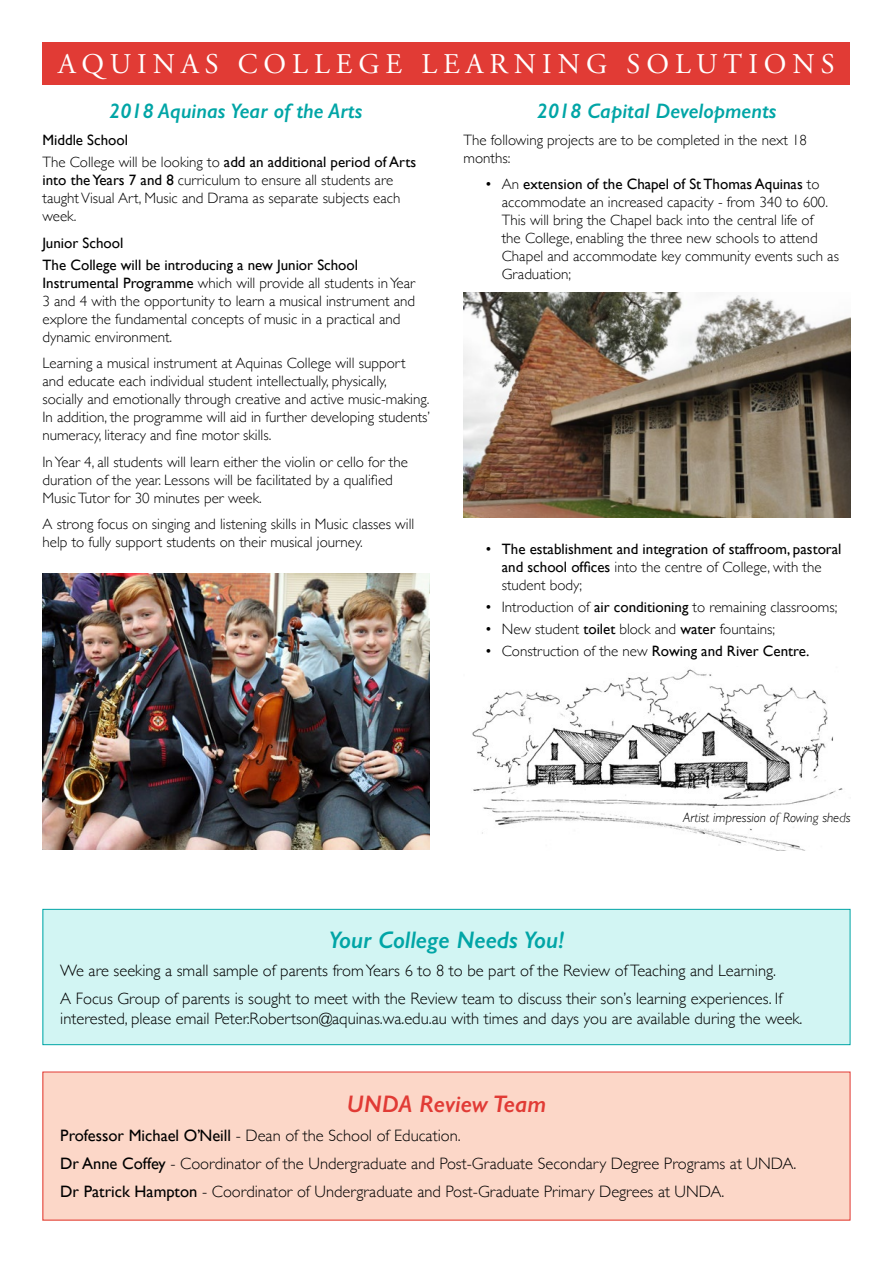
<style>
.page{position:relative;width:893px;height:1263px;background:#fff}
.page>*{position:absolute;margin:0;border:0;box-sizing:border-box;transform-origin:0 0}
.t1{font:28.5px "Adobe Garamond Pro";letter-spacing:.21em;color:#fff}
.t2{font:italic 600 24px "Gill Sans";color:#01a5a6}
.t3{font:italic 600 24px "Gill Sans";color:#e13b35}
.t4{font:italic 600 21px "Gill Sans";color:#01a5a6}
.t5{font:300 16.5px/28.3px "Gill Sans";color:#000}
.t6{font:300 15px/18px "Gill Sans";color:#000}
.t7{font:15px/22.2px "Gill Sans";color:#000}
.t8{font:italic 300 13.5px "Gill Sans";color:#000}
.s1{font-weight:300}
.s2{font-weight:400}
</style>
<div class="page">
<div style="left:43px;top:909px;width:807px;height:136px;background:#d2f5f3"></div>
<div style="left:43px;top:909px;width:807px;height:136px;border:1px solid #01a5a6"></div>
<div style="left:43px;top:1072px;width:807px;height:148px;background:#fcd7c8"></div>
<div style="left:43px;top:43px;width:807px;height:42px;background:#e13b35"></div>
<img style="left:463px;top:292px;width:387px;height:226px">
<img style="left:472px;top:669px;width:371px;height:181px">
<img style="left:43px;top:573px;width:386px;height:276px">
<h1 class="t1" style="left:58px;top:47px;width:778px">AQUINAS COLLEGE LEARNING SOLUTIONS</h1>
<h3 class="t4" style="left:109px;top:99px;width:255px">2018 Aquinas Year of the Arts</h3>
<p class="t7" style="left:43px;top:129px;width:375px">Middle School<br><span class="s1">The College will be looking to</span> add an additional period of Arts</p>
<p class="t6" style="left:43px;top:170px;width:359px"><span class="s2">into the Years 7 and 8</span> curriculum to ensure all students are taught Visual Art, Music and Drama as separate subjects each week.</p>
<p class="t7" style="left:43px;top:231px;width:317px">Junior School<br>The College will be introducing a new Junior School</p>
<p class="t6" style="left:43px;top:273px;width:374px"><span class="s2">Instrumental Programme</span> which will provide all students in Year 3 and 4 with the opportunity to learn a musical instrument and explore the fundamental concepts of music in a practical and dynamic environment.</p>
<p class="t6" style="left:43px;top:354px;width:389px">Learning a musical instrument at Aquinas College will support and educate each individual student intellectually, physically, socially and emotionally through creative and active music-making.<br>In addition, the programme will aid in further developing students’ numeracy, literacy and fine motor skills.</p>
<p class="t6" style="left:43px;top:452px;width:367px">In Year 4, all students will learn either the violin or cello for the duration of the year. Lessons will be facilitated by a qualified<br>Music Tutor for 30 minutes per week.</p>
<p class="t6" style="left:43px;top:515px;width:373px">A strong focus on singing and listening skills in Music classes will help to fully support students on their musical journey.</p>
<h3 class="t4" style="left:537px;top:99px;width:241px">2018 Capital Developments</h3>
<p class="t6" style="left:463px;top:130px;width:345px">The following projects are to be completed in the next 18 months:</p>
<p class="t6" style="left:502px;top:175px;width:339px;text-indent:-17px">• An <span class="s2">extension of the Chapel of St Thomas Aquinas</span> to accommodate an increased capacity - from 340 to 600.<br>This will bring the Chapel back into the central life of<br>the College, enabling the three new schools to attend Chapel and accommodate key community events such as Graduation;</p>
<p class="t7" style="left:502px;top:539px;width:341px;line-height:18px;text-indent:-17px"><span class="s1">•</span> The establishment and integration of staffroom, pastoral and school offices <span class="s1">into the centre of College, with the student body;</span></p>
<p class="t6" style="left:485px;top:597px;width:354px">• Introduction of <span class="s2">air conditioning</span> to remaining classrooms;</p>
<p class="t6" style="left:485px;top:619px;width:292px">• New student <span class="s2">toilet</span> block and <span class="s2">water</span> fountains;</p>
<p class="t6" style="left:485px;top:642px;width:326px">• Construction of the new <span class="s2">Rowing and River Centre.</span></p>
<p class="t8" style="left:683px;top:810px;width:169px">Artist impression of Rowing sheds</p>
<h2 class="t2" style="left:329px;top:925px;width:237px">Your College Needs You!</h2>
<p class="t5" style="left:60px;top:955px;width:723px">We are seeking a small sample of parents from Years 6 to 8 to be part of the Review of Teaching and Learning.<br>A Focus Group of parents is sought to meet with the Review team to discuss their son’s learning experiences. If</p>
<p class="t5" style="left:60px;top:1003px;width:744px">interested, please email Peter.Robertson@aquinas.wa.edu.au with times and days you are available during the week.</p>
<h2 class="t3" style="left:347px;top:1090px;width:201px">UNDA Review Team</h2>
<p class="t5" style="left:60px;top:1120px;width:737px"><span class="s2">Professor Michael O Neill</span> - Dean of the School of Education.<br><span class="s2">Dr Anne Coffey</span> - Coordinator of the Undergraduate and Post-Graduate Secondary Degree Programs at UNDA.<br><span class="s2">Dr Patrick Hampton</span> - Coordinator of Undergraduate and Post-Graduate Primary Degrees at UNDA.</p>
</div>
